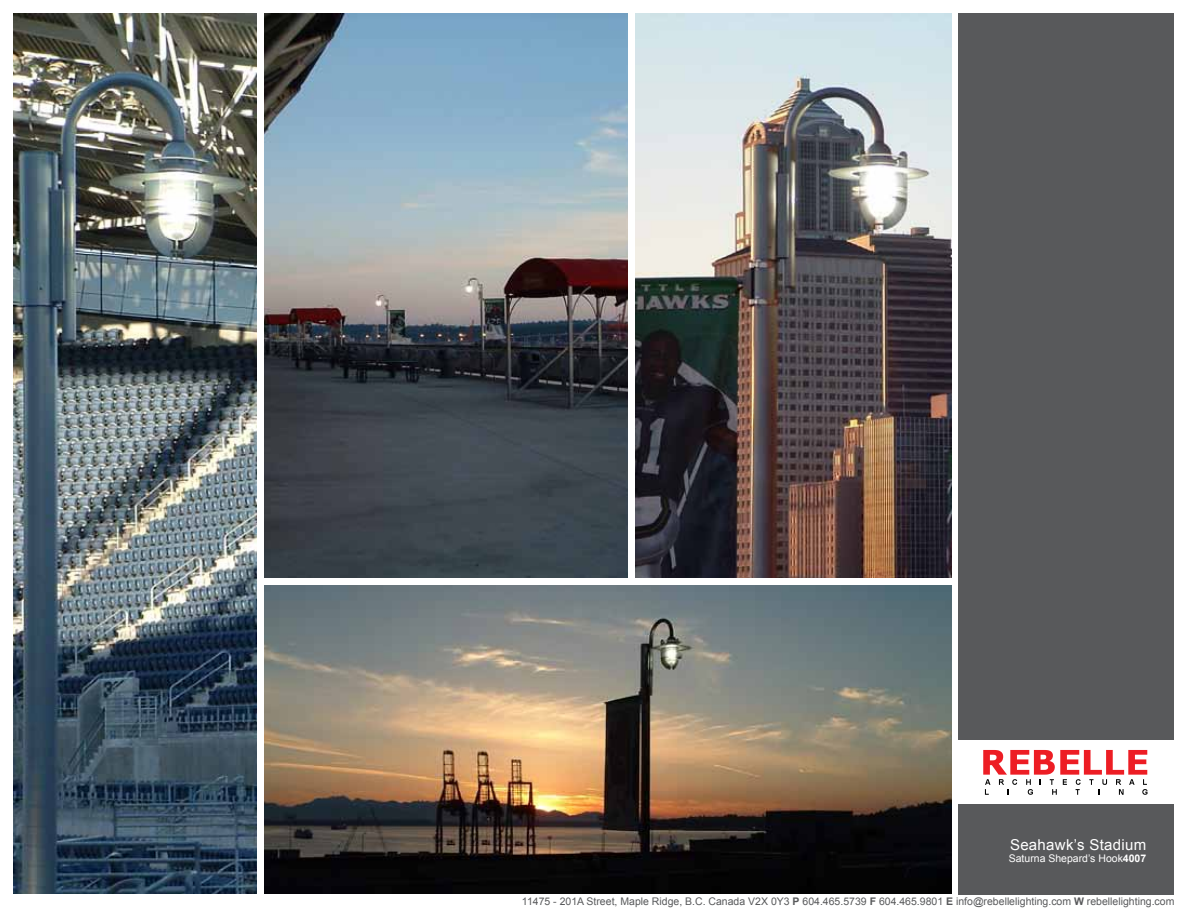
<style>
.page{position:relative;width:1188px;height:918px;background:#fff}
.page>*{position:absolute;margin:0;border:0;box-sizing:border-box;transform-origin:0 0}
.t1{font:15px "Arial";letter-spacing:.02em;color:#fff}
.t2{font:10.5px "Arial";color:#58595b}
.t3{font:10.5px "Arial";color:#fff}
.s1{font-weight:700}
</style>
<div class="page">
<div style="left:958px;top:14px;width:216px;height:890px;background:#58595b"></div>
<div style="left:958px;top:895px;width:216px;height:16px;background:#fff"></div>
<div style="left:954px;top:740px;width:228px;height:63px;background:#fff"></div>
<svg style="left:983px;top:750px;width:165px;height:45px"></svg>
<img style="left:635px;top:14px;width:316px;height:564px">
<img style="left:14px;top:14px;width:242px;height:880px">
<img style="left:264px;top:14px;width:364px;height:564px">
<img style="left:264px;top:586px;width:687px;height:308px">
<p class="t1" style="left:1010px;top:835px;width:138px">Seahawk’s Stadium</p>
<p class="t3" style="left:1009px;top:851px;width:139px">Saturna Shepard’s Hook<span class="s1">4007</span></p>
<p class="t2" style="left:522px;top:894px;width:654px">11475 - 201A Street, Maple Ridge, B.C. Canada V2X 0Y3 <span class="s1">P</span> 604.465.5739 <span class="s1">F</span> 604.465.9801 <span class="s1">E</span> info@rebellelighting.com <span class="s1">W</span> rebellelighting.com</p>
</div>
